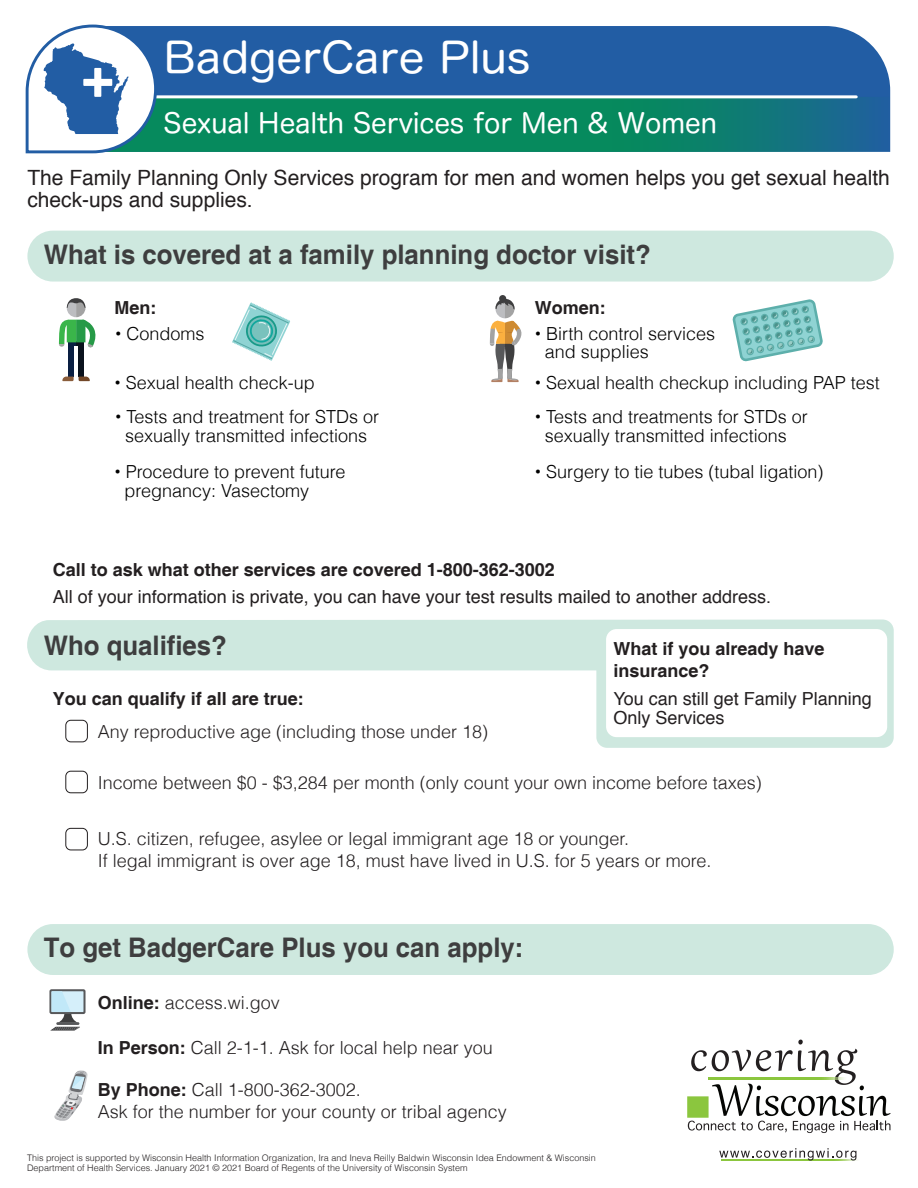
<style>
.page{position:relative;width:918px;height:1188px;background:#fff}
.page>*{position:absolute;margin:0;border:0;box-sizing:border-box;transform-origin:0 0}
.t1{font:57.3px "Gabriola";letter-spacing:.05em;color:#231f20}
.t2{font:55.2px "Gabriola";color:#040503}
.t3{font:42px "Hira Maru Pro N W4";color:#fff;scale:1.06 1}
.t4{font:700 27px "Helvetica";color:#3e3e3f;scale:.95 1}
.t5{font:27px "Hira Maru Pro N W4";color:#fff}
.t6{font:21px/21.6px "Helvetica";color:#231f20}
.t7{font:300 18px/21.6px "Helvetica";color:#231f20}
.t8{font:300 18px/18.6px "Helvetica";color:#000}
.t9{font:18px/18.6px "Helvetica";color:#231f20}
.t10{font:700 18px/21.6px "Helvetica";color:#231f20}
.t11{font:300 9px/10.8px "Helvetica";color:#231f20}
.s1{font-weight:400}
.s2{font-weight:700}
</style>
<div class="page">
<div style="left:159px;top:26px;width:731px;height:71px;background:#225da4"></div>
<svg style="left:159px;top:97px;width:731px;height:55px;background:#0b8368"></svg>
<hr style="left:155px;top:95px;width:701px;height:3px;background:#fff">
<svg style="left:25px;top:24px;width:134px;height:130px"></svg>
<div style="left:65px;top:828px;width:23px;height:22px;border:1px solid #231f20;border-radius:5px"></div>
<svg style="left:27px;top:620px;width:867px;height:128px"></svg>
<div style="left:606px;top:629px;width:281px;height:108px;background:#fff;border-radius:11px"></div>
<div style="left:65px;top:771px;width:23px;height:22px;border:1px solid #231f20;border-radius:5px"></div>
<div style="left:65px;top:720px;width:23px;height:22px;border:1px solid #231f20;border-radius:5px"></div>
<div style="left:27px;top:924px;width:867px;height:51px;background:#cee8df;border-radius:25px"></div>
<svg style="left:709px;top:1077px;width:135px;height:3px"></svg>
<hr style="left:721px;top:1159px;width:138px;height:2px;background:#f9fbf5">
<svg style="left:793px;top:1121px;width:41px;height:12px"></svg>
<svg style="left:840px;top:1121px;width:8px;height:9px"></svg>
<svg style="left:854px;top:1121px;width:36px;height:9px"></svg>
<svg style="left:687px;top:1096px;width:100px;height:36px"></svg>
<svg style="left:719px;top:1148px;width:137px;height:13px"></svg>
<svg style="left:54px;top:1070px;width:34px;height:51px"></svg>
<svg style="left:49px;top:989px;width:37px;height:25px"></svg>
<div style="left:51px;top:991px;width:32px;height:21px;background:#d5effa"></div>
<svg style="left:50px;top:991px;width:30px;height:40px"></svg>
<hr style="left:56px;top:1022px;width:23px;height:3px;background:#57585a">
<div style="left:68px;top:341px;width:6px;height:36px;background:#0a1f42"></div>
<div style="left:79px;top:341px;width:5px;height:36px;background:#0a121d"></div>
<svg style="left:62px;top:377px;width:28px;height:4px"></svg>
<svg style="left:59px;top:298px;width:37px;height:50px"></svg>
<svg style="left:490px;top:299px;width:32px;height:83px"></svg>
<div style="left:499px;top:295px;width:7px;height:7px;background:#3e3e3f;border-radius:50%"></div>
<div style="left:27px;top:231px;width:867px;height:51px;background:#cee8df;border-radius:25px"></div>
<svg style="left:232px;top:302px;width:58px;height:59px"></svg>
<svg style="left:732px;top:299px;width:91px;height:63px"></svg>
<h3 class="t3" style="left:164px;top:21px;width:348px">BadgerCare Plus</h3>
<h3 class="t5" style="left:164px;top:99px;width:555px">Sexual Health Services for Men &amp; Women</h3>
<p class="t6" style="left:27px;top:168px;width:864px">The Family Planning Only Services program for men and women helps you get sexual health check-ups and supplies.</p>
<h3 class="t4" style="left:44px;top:238px;width:641px">What is covered at a family planning doctor visit?</h3>
<p class="t10" style="left:114px;top:297px;width:43px">Men:</p>
<p class="t8" style="left:115px;top:323px;width:91px"><span class="s1">•</span> Condoms</p>
<p class="t8" style="left:114px;top:372px;width:202px"><span class="s1">•</span> Sexual health check-up</p>
<p class="t8" style="left:115px;top:407px;width:266px;text-align:center"><span class="s1">•</span> Tests and treatment for STDs or sexually transmitted infections</p>
<p class="t8" style="left:124px;top:462px;width:223px;text-indent:-10px"><span class="s1">•</span> Procedure to prevent future pregnancy: Vasectomy</p>
<p class="t10" style="left:535px;top:297px;width:72px">Women:</p>
<p class="t8" style="left:545px;top:323px;width:172px;text-indent:-10px"><span class="s1">•</span> Birth control services and supplies</p>
<p class="t8" style="left:535px;top:372px;width:347px"><span class="s1">•</span> Sexual health checkup including PAP test</p>
<p class="t8" style="left:545px;top:407px;width:265px;text-indent:-10px"><span class="s1">•</span> Tests and treatments for STDs or sexually transmitted infections</p>
<p class="t8" style="left:535px;top:462px;width:290px"><span class="s1">•</span> Surgery to tie tubes (tubal ligation)</p>
<p class="t10" style="left:53px;top:560px;width:504px">Call to ask what other services are covered 1-800-362-3002</p>
<p class="t9" style="left:53px;top:588px;width:720px">All of your information is private, you can have your test results mailed to another address.</p>
<h3 class="t4" style="left:44px;top:629px;width:194px">Who qualifies?</h3>
<p class="t10" style="left:53px;top:689px;width:253px">You can qualify if all are true:</p>
<p class="t7" style="left:98px;top:720px;width:392px">Any reproductive age (including those under 18)</p>
<p class="t10" style="left:613px;top:639px;width:213px">What if you already have insurance?</p>
<p class="t9" style="left:613px;top:690px;width:260px">You can still get Family Planning<br>Only Services</p>
<p class="t7" style="left:98px;top:771px;width:665px">Income between $0 - $3,284 per month (only count your own income before taxes)</p>
<p class="t7" style="left:98px;top:827px;width:615px">U.S. citizen, refugee, asylee or legal immigrant age 18 or younger.<br>If legal immigrant is over age 18, must have lived in U.S. for 5 years or more.</p>
<h3 class="t4" style="left:44px;top:931px;width:506px">To get BadgerCare Plus you can apply:</h3>
<p class="t7" style="left:98px;top:991px;width:184px"><span class="s2">Online:</span> access.wi.gov</p>
<p class="t7" style="left:98px;top:1036px;width:397px"><span class="s2">In Person:</span> Call 2-1-1. Ask for local help near you</p>
<p class="t7" style="left:98px;top:1077px;width:411px;line-height:22.2px"><span class="s2">By Phone:</span> Call 1-800-362-3002.<br>Ask for the number for your county or tribal agency</p>
<p class="t11" style="left:27px;top:1152px;width:570px">This project is supported by Wisconsin Health Information Organization, Ira and Ineva Reilly Baldwin Wisconsin Idea Endowment &amp; Wisconsin<br>Department of Health Services. January 2021 © 2021 Board of Regents of the University of Wisconsin System</p>
<h1 class="t1" style="left:690px;top:1017px;width:169px">covering</h1>
<h2 class="t2" style="left:714px;top:1064px;width:178px">Wisconsin</h2>
</div>
